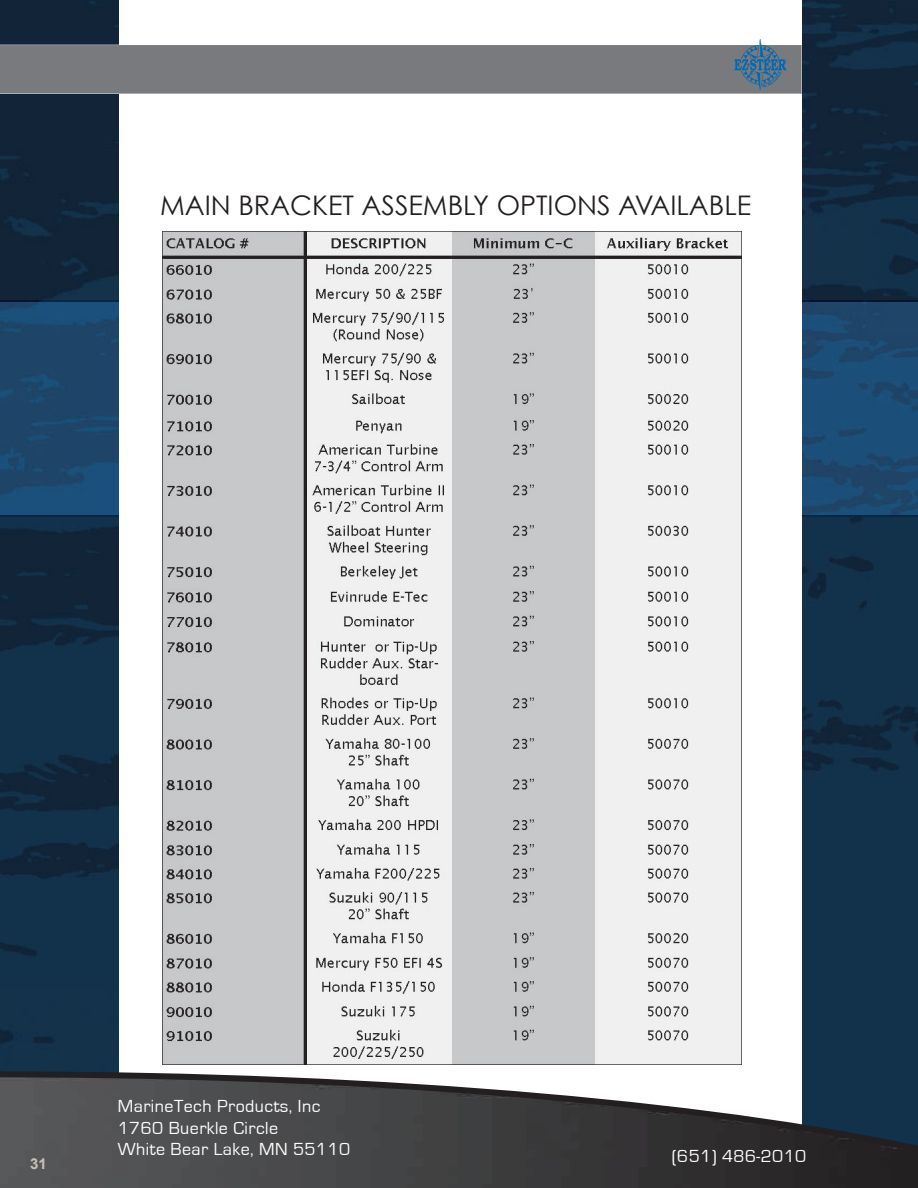
<style>
.page{position:relative;width:918px;height:1188px;background:#fff}
.page>*{position:absolute;margin:0;border:0;box-sizing:border-box;transform-origin:0 0}
.t1{font:27px "Century Gothic";color:#231f20}
.t2{font:18px/21.6px "Eurostile";letter-spacing:.025em;color:#fff}
.t3{font:700 15px "Arial";color:#c9c0b8}
</style>
<div class="page">
<img style="left:0;top:0;width:879px;height:300px">
<img style="left:879px;top:0;width:39px;height:300px">
<img style="left:0;top:515px;width:918px;height:556px">
<img style="left:0;top:302px;width:119px;height:213px">
<img style="left:802px;top:302px;width:116px;height:213px">
<img style="left:0;top:300px;width:918px;height:2px">
<div style="left:120px;top:0;width:681px;height:1188px;background:#fff"></div>
<hr style="left:801px;top:0;width:1px;height:1149px;background:#fff">
<hr style="left:119px;top:0;width:1px;height:1149px;background:#fff">
<svg style="left:0;top:1071px;width:918px;height:117px;background:#545659"></svg>
<svg style="left:0;top:39px;width:802px;height:55px;background:#828589"></svg>
<img style="left:162px;top:232px;width:579px;height:832px">
<h1 class="t1" style="left:160px;top:189px;width:593px">MAIN BRACKET ASSEMBLY OPTIONS AVAILABLE</h1>
<p class="t3" style="left:30px;top:1155px;width:18px">31</p>
<p class="t2" style="left:118px;top:1096px;width:234px">MarineTech Products, Inc<br>1760 Buerkle Circle<br>White Bear Lake, MN 55110</p>
<p class="t2" style="left:672px;top:1145px;width:136px">(651) 486-2010</p>
</div>
